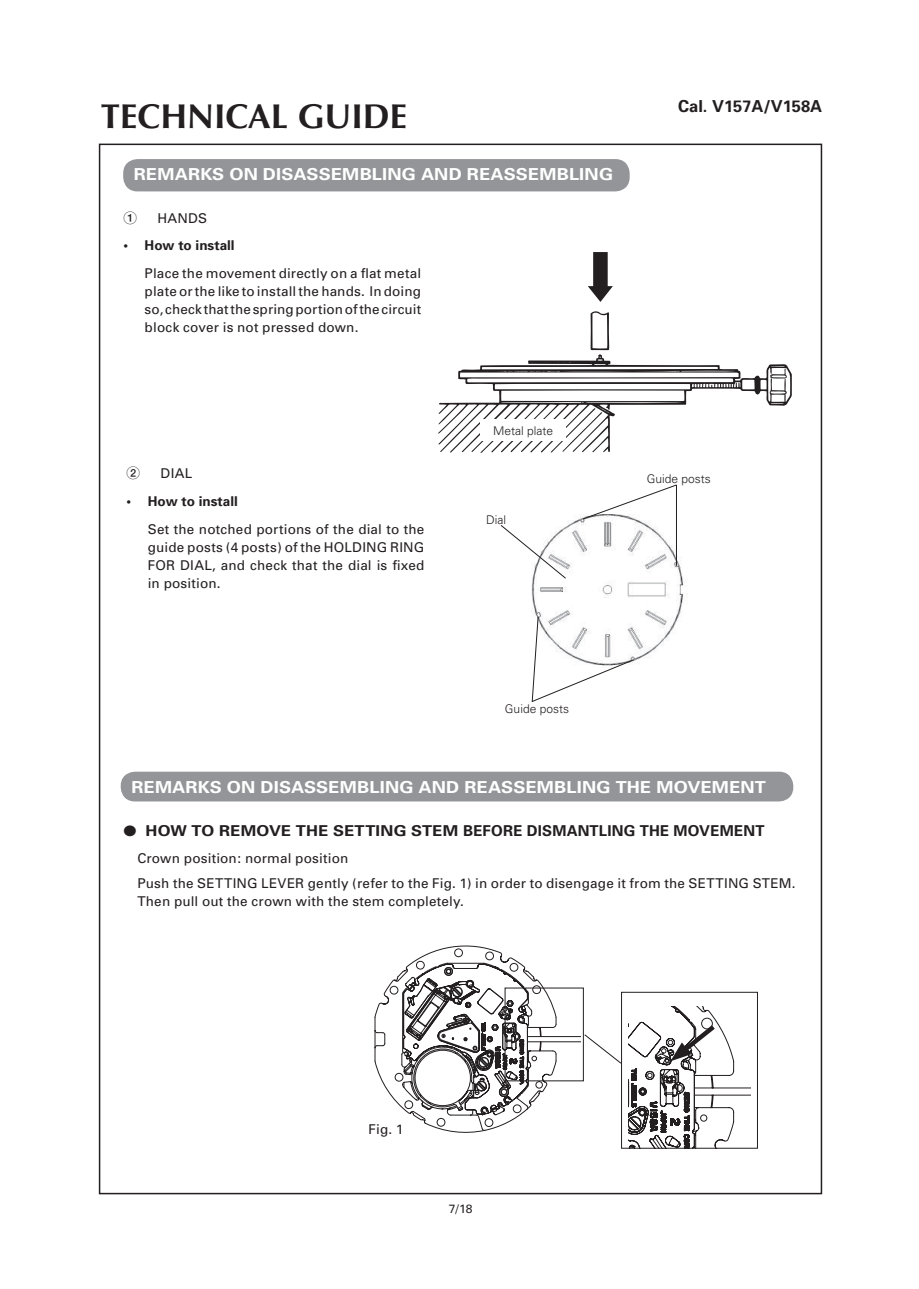
<style>
.page{position:relative;width:919px;height:1289px;background:#fff}
.page>*{position:absolute;margin:0;border:0;box-sizing:border-box;transform-origin:0 0}
.t1{font:700 34.5px "Optima";color:#231f20}
.t2{font:700 16.5px "Univers";letter-spacing:.01em;color:#fff;scale:1.1 1}
.t3{font:700 16.5px "Univers";color:#231f20}
.t4{font:700 15px "Univers";letter-spacing:.015em;color:#231f20;scale:1.1 1}
.t5{font:700 15px "Univers";letter-spacing:.015em;color:#231f20}
.t6{font:13.5px/18px "Univers";letter-spacing:.015em;color:#231f20;text-align:justify}
.t7{font:700 13.5px "Univers";color:#231f20}
.t8{font:13.5px "Marusuji GW2 k";color:#231f20}
.t9{font:300 12px "Univers";color:#231f20}
.t10{font:12px "Univers";color:#231f20}
</style>
<div class="page">
<div style="left:124px;top:160px;width:505px;height:31px;background:#939598;border-radius:14px"></div>
<div style="left:123px;top:159px;width:506px;height:32px;border:2px solid #939598;border-radius:14px"></div>
<div style="left:121px;top:772px;width:671px;height:28px;background:#939598;border-radius:14px"></div>
<div style="left:121px;top:771px;width:672px;height:30px;border:2px solid #939598;border-radius:14px"></div>
<div style="left:621px;top:991px;width:136px;height:157px;border:1px solid #231f20"></div>
<svg style="left:375px;top:945px;width:247px;height:187px"></svg>
<div style="left:504px;top:987px;width:79px;height:94px;border:1px solid #231f20"></div>
<svg style="left:628px;top:1006px;width:122px;height:142px"></svg>
<svg style="left:438px;top:311px;width:353px;height:142px"></svg>
<svg style="left:588px;top:252px;width:25px;height:50px"></svg>
<div style="left:480px;top:419px;width:86px;height:21px;background:#fff"></div>
<img style="left:531px;top:516px;width:157px;height:147px">
<svg style="left:500px;top:524px;width:66px;height:55px"></svg>
<svg style="left:531px;top:616px;width:103px;height:86px"></svg>
<svg style="left:582px;top:484px;width:95px;height:36px"></svg>
<hr style="left:676px;top:485px;width:1px;height:81px;background:#231f20">
<h1 class="t1" style="left:101px;top:96px;width:307px">TECHNICAL GUIDE</h1>
<p class="t3" style="left:678px;top:96px;width:145px">CAL. V157A/V158A</p>
<p class="t2" style="left:134px;top:164px;width:274px">REMARKS ON DISASSEMBLING AND</p>
<p class="t2" style="left:467px;top:164px;width:12px">REASSEMBLING</p>
<p class="t8" style="left:123px;top:211px;width:15px">1</p>
<p class="t6" style="left:157px;top:209px;width:51px">HANDS</p>
<p class="t7" style="left:123px;top:237px;width:113px">• HOW TO INSTALL</p>
<p class="t6" style="left:145px;top:264px;width:278px">Place the movement directly on a flat metal plate or the like to install the hands. In doing so, check that the spring portion of the circuit block cover is not pressed down.</p>
<p class="t8" style="left:126px;top:466px;width:15px">2</p>
<p class="t6" style="left:161px;top:464px;width:33px">DIAL</p>
<p class="t7" style="left:126px;top:492px;width:113px">• HOW TO INSTALL</p>
<p class="t6" style="left:148px;top:520px;width:278px">Set the notched portions of the dial to the guide posts (4 posts) of the HOLDING RING FOR DIAL, and check that the dial is fixed in position.</p>
<p class="t9" style="left:493px;top:423px;width:61px">M etal plate</p>
<p class="t9" style="left:486px;top:512px;width:21px">Dial</p>
<p class="t9" style="left:505px;top:702px;width:66px">Guide posts</p>
<p class="t9" style="left:646px;top:471px;width:66px">Guide posts</p>
<p class="t2" style="left:131px;top:777px;width:274px">REMARKS ON DISASSEMBLING AND</p>
<p class="t2" style="left:464px;top:777px;width:12px">REASSEMBLING</p>
<p class="t2" style="left:615px;top:777px;width:12px">THE</p>
<p class="t2" style="left:656px;top:777px;width:14px">MOVEMENT</p>
<p class="t4" style="left:123px;top:821px;width:319px">● HOW TO REMOVE THE SETTING STEM BEFORE</p>
<p class="t5" style="left:526px;top:821px;width:11px">DISMANTLING</p>
<p class="t5" style="left:639px;top:821px;width:11px">THE</p>
<p class="t5" style="left:673px;top:821px;width:13px">MOVEMENT</p>
<p class="t6" style="left:137px;top:846px;width:659px;line-height:24.5px">Crown position: normal position<br>Push the SETTING LEVER gently (refer to the Fig. 1 ) in order to disengage it from the SETTING STEM.</p>
<p class="t6" style="left:137px;top:892px;width:328px">Then pull out the crown with the stem completely.</p>
<p class="t6" style="left:368px;top:1120px;width:32px">Fig. 1</p>
<p class="t10" style="left:455px;top:1201px;width:18px">/18</p>
</div>
